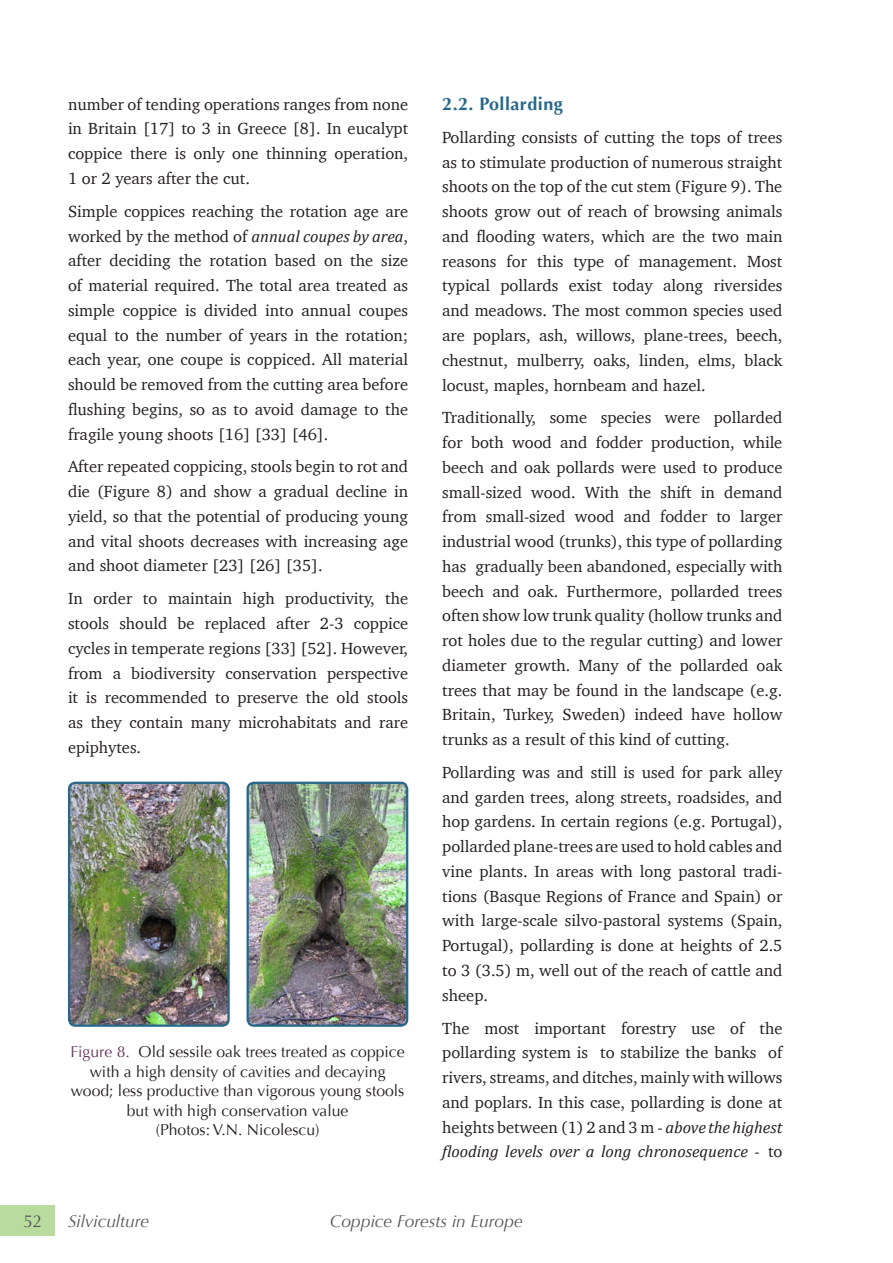
<style>
.page{position:relative;width:893px;height:1263px;background:#fff}
.page>*{position:absolute;margin:0;border:0;box-sizing:border-box;transform-origin:0 0}
.t1{font:700 18px "Optima";letter-spacing:.025em;color:#26678b}
.t2{font:italic 17.25px "Optima";color:#55585b}
.t3{font:17.25px "Optima";color:#55585b}
.t4{font:16.5px/24.8px "Charter";color:#231f20;text-align:justify}
.t5{font:15.75px/19.5px "Optima";color:#231f20;text-align:center}
.s1{font-family:"Cambria";font-style:italic}
.s2{color:#69385d}
</style>
<div class="page">
<img style="left:71px;top:785px;width:156px;height:239px">
<div style="left:68px;top:782px;width:162px;height:245px;border:2px solid #26678b;border-radius:6px"></div>
<img style="left:248px;top:783px;width:159px;height:241px">
<div style="left:247px;top:782px;width:161px;height:245px;border:2px solid #26678b;border-radius:6px"></div>
<div style="left:0;top:1205px;width:54px;height:31px;background:#b9db9d"></div>
<p class="t4" style="left:68px;top:91px;width:342px">number of tending operations ranges from none in Britain [17] to 3 in Greece [8]. In eucalypt coppice there is only one thinning operation, 1 or 2 years after the cut.</p>
<p class="t4" style="left:68px;top:199px;width:342px">Simple coppices reaching the rotation age are worked by the method of <span class="s1">annual coupes by area</span>, after deciding the rotation based on the size of material required. The total area treated as simple coppice is divided into annual coupes equal to the number of years in the rotation; each year, one coupe is coppiced. All material should be removed from the cutting area before flushing begins, so as to avoid damage to the fragile young shoots [16] [33] [46].</p>
<p class="t4" style="left:68px;top:454px;width:342px">After repeated coppicing, stools begin to rot and die (Figure 8) and show a gradual decline in yield, so that the potential of producing young and vital shoots decreases with increasing age and shoot diameter [23] [26] [35].</p>
<p class="t4" style="left:68px;top:586px;width:342px">In order to maintain high productivity, the stools should be replaced after 2-3 coppice cycles in temperate regions [33] [52]. However, from a biodiversity conservation perspective it is recommended to preserve the old stools as they contain many microhabitats and rare epiphytes.</p>
<p class="t5" style="left:71px;top:1042px;width:336px"><span class="s2">Figure 8.</span> Old sessile oak trees treated as coppice with a high density of cavities and decaying wood; less productive than vigorous young stools but with high conservation value<br>(Photos: V.N. Nicolescu)</p>
<p class="t1" style="left:442px;top:94px;width:122px">2.2. Pollarding</p>
<p class="t4" style="left:442px;top:125px;width:342px">Pollarding consists of cutting the tops of trees as to stimulate production of numerous straight shoots on the top of the cut stem (Figure 9). The shoots grow out of reach of browsing animals and flooding waters, which are the two main reasons for this type of management. Most typical pollards exist today along riversides and meadows. The most common species used are poplars, ash, willows, plane-trees, beech, chestnut, mulberry, oaks, linden, elms, black locust, maples, hornbeam and hazel.</p>
<p class="t4" style="left:442px;top:405px;width:342px">Traditionally, some species were pollarded for both wood and fodder production, while beech and oak pollards were used to produce small-sized wood. With the shift in demand from small-sized wood and fodder to larger industrial wood (trunks), this type of pollarding has gradually been abandoned, especially with beech and oak. Furthermore, pollarded trees often show low trunk quality (hollow trunks and rot holes due to the regular cutting) and lower diameter growth. Many of the pollarded oak trees that may be found in the landscape (e.g.<br>Britain, Turkey, Sweden) indeed have hollow trunks as a result of this kind of cutting.</p>
<p class="t4" style="left:442px;top:760px;width:342px">Pollarding was and still is used for park alley and garden trees, along streets, roadsides, and hop gardens. In certain regions (e.g. Portugal), pollarded plane-trees are used to hold cables and vine plants. In areas with long pastoral tradi&shy;tions (Basque Regions of France and Spain) or with large-scale silvo-pastoral systems (Spain, Portugal), pollarding is done at heights of 2.5 to 3 (3.5) m, well out of the reach of cattle and sheep.</p>
<p class="t4" style="left:442px;top:1015px;width:342px">The most important forestry use of the pollarding system is to stabilize the banks of rivers, streams, and ditches, mainly with willows and poplars. In this case, pollarding is done at heights between (1) 2 and 3 m - <span class="s1">above the highest flooding levels over a long chronosequence</span> - to</p>
<p class="t3" style="left:23px;top:1211px;width:21px">52</p>
<p class="t2" style="left:68px;top:1211px;width:83px">Silviculture</p>
<p class="t2" style="left:330px;top:1211px;width:194px">Coppice Forests in Europe</p>
</div>
